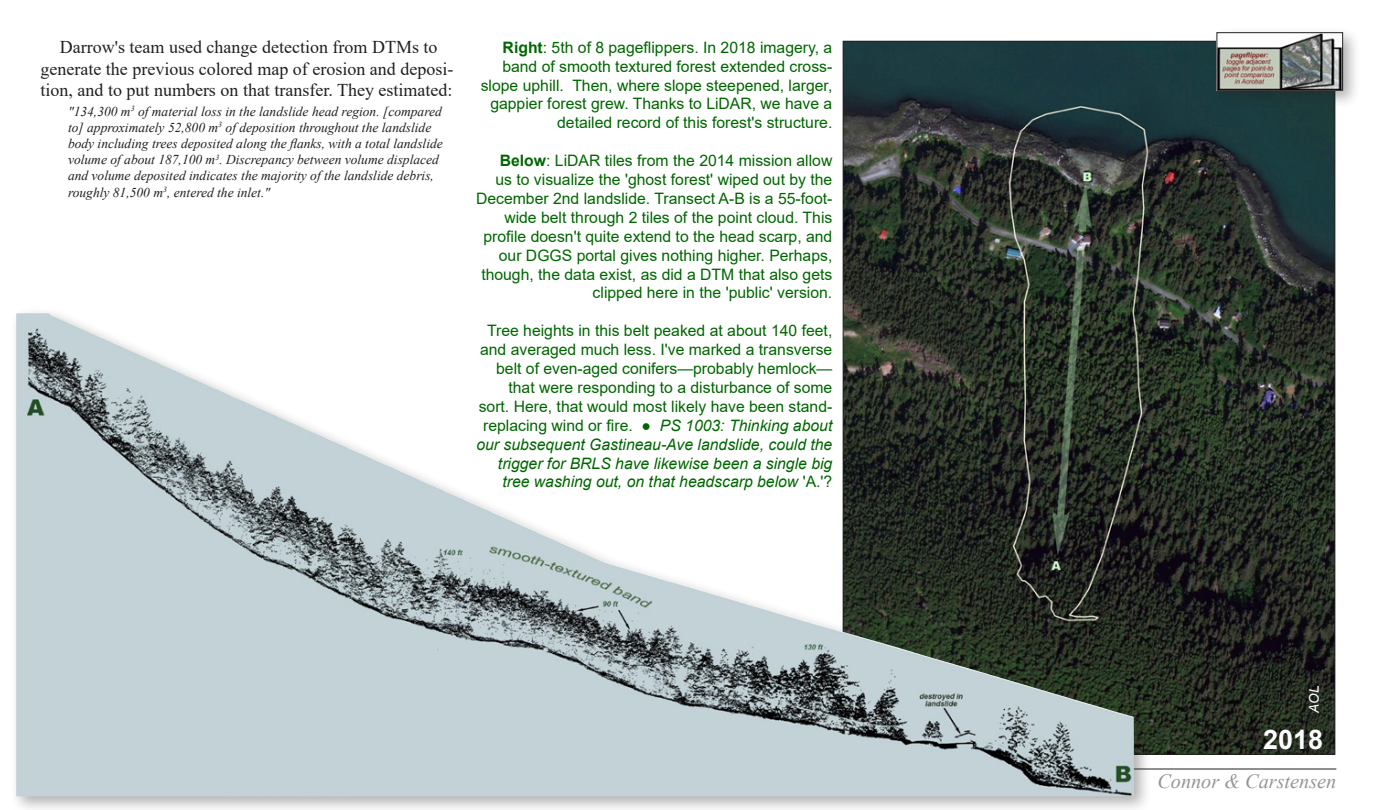
<style>
.page{position:relative;width:1377px;height:810px;background:#fff}
.page>*{position:absolute;margin:0;border:0;box-sizing:border-box;transform-origin:0 0}
.photonumber{font:700 27px "Arial";color:#fff}
.t1{font:italic 20.25px "Times New Roman";color:#939598}
.body{font:18px/21.6px "Times New Roman";color:#231f20;text-align:center}
.caption{font:15.75px/18.9px "Arial";color:#060;text-align:right}
.quote{font:italic 13.5px/16.2px "Times New Roman";color:#231f20}
.photographer{font:italic 13.5px "Arial";color:#fff}
.s1{font-weight:700}
.s2{font-style:italic}
</style>
<div class="page">
<hr style="left:41px;top:769px;width:1295px;height:1px;background:#231f20">
<img style="left:845px;top:43px;width:488px;height:710px">
<div style="left:1210px;top:26px;width:151px;height:83px;background:#231f20;opacity:.35"></div>
<img style="left:1219px;top:34px;width:122px;height:55px">
<div style="left:1217px;top:32px;width:126px;height:59px;border:1px solid #231f20"></div>
<div style="left:10px;top:307px;width:1142px;height:503px;background:#231f20;opacity:.35"></div>
<img style="left:16px;top:313px;width:1118px;height:483px">
<p class="body" style="left:40px;top:36px;width:414px">Darrow's team used change detection from DTMs to generate the previous colored map of erosion and deposi&shy;tion, and to put numbers on that transfer. They estimated:</p>
<p class="quote" style="left:68px;top:103px;width:376px">"134,300 m<sup>3</sup> of material loss in the landslide head region. [compared to] approximately 52,800 m<sup>3</sup> of deposition throughout the landslide body including trees deposited along the flanks, with a total landslide volume of about 187,100 m<sup>3</sup>. Discrepancy between volume displaced and volume deposited indicates the majority of the landslide debris, roughly 81,500 m<sup>3</sup>, entered the inlet."</p>
<p class="caption" style="left:481px;top:38px;width:353px"><span class="s1">Right</span>: 5th of 8 pageflippers. In 2018 imagery, a band of smooth textured forest extended cross&shy;slope uphill. Then, where slope steepened, larger, gappier forest grew. Thanks to LiDAR, we have a detailed record of this forest's structure.</p>
<p class="caption" style="left:476px;top:151px;width:358px"><span class="s1">Below</span>: LiDAR tiles from the 2014 mission allow<br>us to visualize the 'ghost forest' wiped out by the December 2nd landslide. Transect A-B is a 55-foot&shy;wide belt through 2 tiles of the point cloud. This profile doesn't quite extend to the head scarp, and our DGGS portal gives nothing higher. Perhaps, though, the data exist, as did a DTM that also gets clipped here in the 'public' version.</p>
<p class="caption" style="left:476px;top:321px;width:358px">Tree heights in this belt peaked at about 140 feet, and averaged much less. I've marked a transverse belt of even-aged conifers—probably hemlock— that were responding to a disturbance of some sort. Here, that would most likely have been stand&shy;replacing wind or fire. ● <span class="s2">PS 1003: Thinking about our subsequent Gastineau-Ave landslide, could the trigger for BRLS have likewise been a single big tree washing out, on that headscarp below</span> 'A.'?</p>
<p class="photographer" style="left:1306px;top:713px;width:29px;rotate:-90deg">AOL</p>
<p class="photonumber" style="left:1263px;top:720px;width:62px">2018</p>
<p class="t1" style="left:1157px;top:768px;width:180px">Connor &amp; Carstensen</p>
</div>
